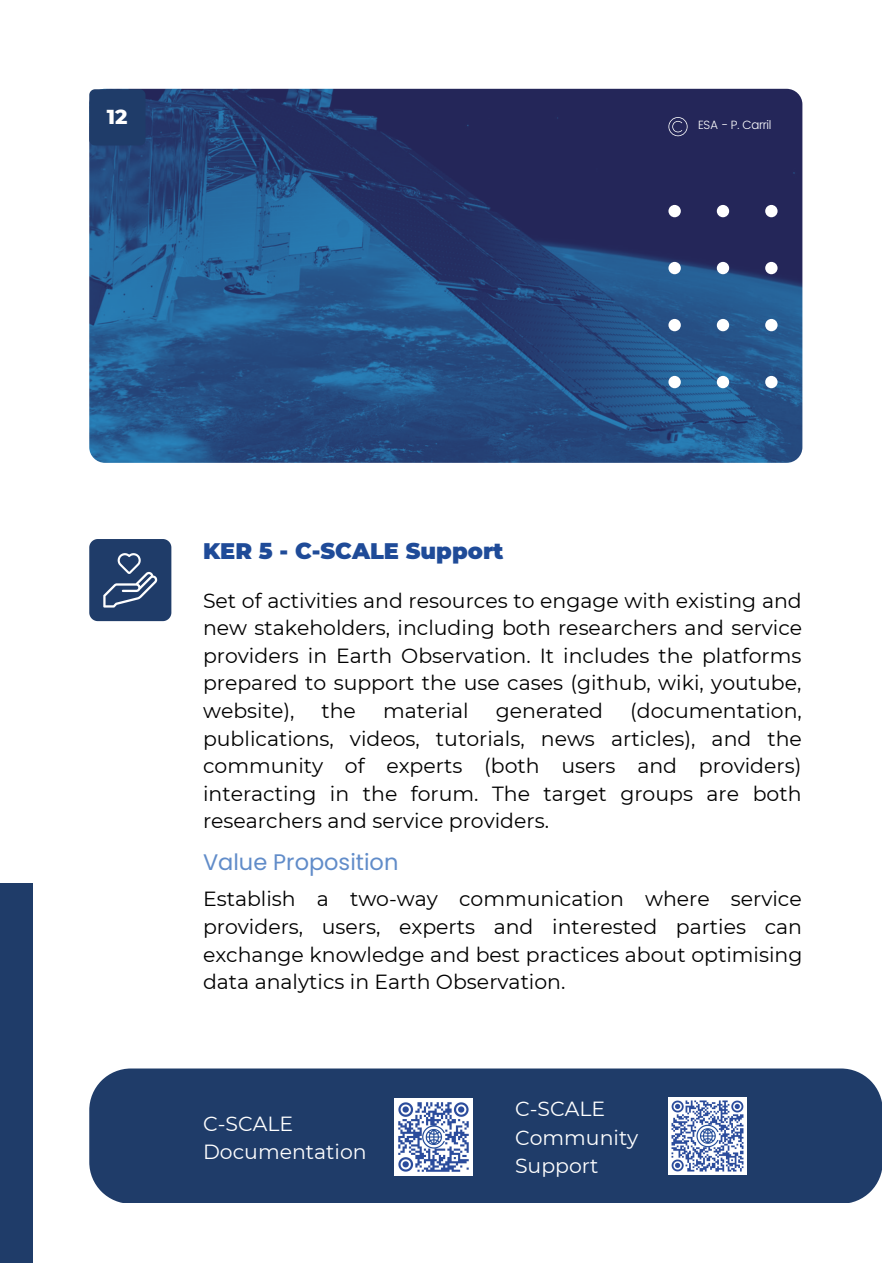
<style>
.page{position:relative;width:893px;height:1264px;background:#fff}
.page>*{position:absolute;margin:0;border:0;box-sizing:border-box;transform-origin:0 0}
.t1{font:900 22.5px "Montserrat";color:#1f4b98}
.t2{font:22.5px "Poppins";color:#618cc9}
.t3{font:800 20.7px "Montserrat";color:#fff}
.t4{font:20.4px/27.6px "Montserrat";color:#000;text-align:justify}
.t5{font:20.4px/28px "Montserrat";color:#fff}
.t6{font:300 12px "Poppins";letter-spacing:-.035em;color:#fff}
</style>
<div class="page">
<svg style="left:89px;top:539px;width:82px;height:82px;background:#334d76"></svg>
<div style="left:89px;top:1068px;width:793px;height:135px;background:#1f3c69"></div>
<img style="left:394px;top:1098px;width:78px;height:77px">
<img style="left:89px;top:89px;width:713px;height:373px;border-radius:16px">
<div style="left:89px;top:89px;width:56px;height:56px;background:#1f3c69"></div>
<div style="left:0;top:883px;width:33px;height:379px;background:#1f3c69"></div>
<img style="left:668px;top:1097px;width:78px;height:77px">
<svg style="left:668px;top:117px;width:19px;height:19px"></svg>
<svg style="left:668px;top:205px;width:135px;height:183px;background:#315283"></svg>
<p class="t3" style="left:107px;top:104px;width:22px">12</p>
<p class="t6" style="left:698px;top:118px;width:75px">ESA - P. Carril</p>
<p class="t1" style="left:203px;top:537px;width:302px">KER 5 - C-SCALE Support</p>
<p class="t4" style="left:203px;top:586px;width:600px">Set of activities and resources to engage with existing and new stakeholders, including both researchers and service providers in Earth Observation. It includes the platforms prepared to support the use cases (github, wiki, youtube, website),</p>
<p class="t4" style="left:203px;top:697px;width:600px;text-indent:427px">(documentation, publications, videos, tutorials, news articles), and the community of experts (both users and providers) interacting in the forum. The target groups are both researchers and service providers.</p>
<p class="t4" style="left:321px;top:697px;width:36px">the</p>
<p class="t4" style="left:383px;top:697px;width:87px">material</p>
<p class="t4" style="left:496px;top:697px;width:109px">generated</p>
<p class="t2" style="left:203px;top:846px;width:197px">Value Proposition</p>
<p class="t4" style="left:203px;top:885px;width:601px">Establish a two-way communication where service providers, users, experts and interested parties can exchange knowledge and best practices about optimising data analytics in Earth Observation.</p>
<p class="t5" style="left:203px;top:1109px;width:165px">C-SCALE<br>Documentation</p>
<p class="t5" style="left:515px;top:1095px;width:125px">C-SCALE<br>Community<br>Support</p>
</div>
